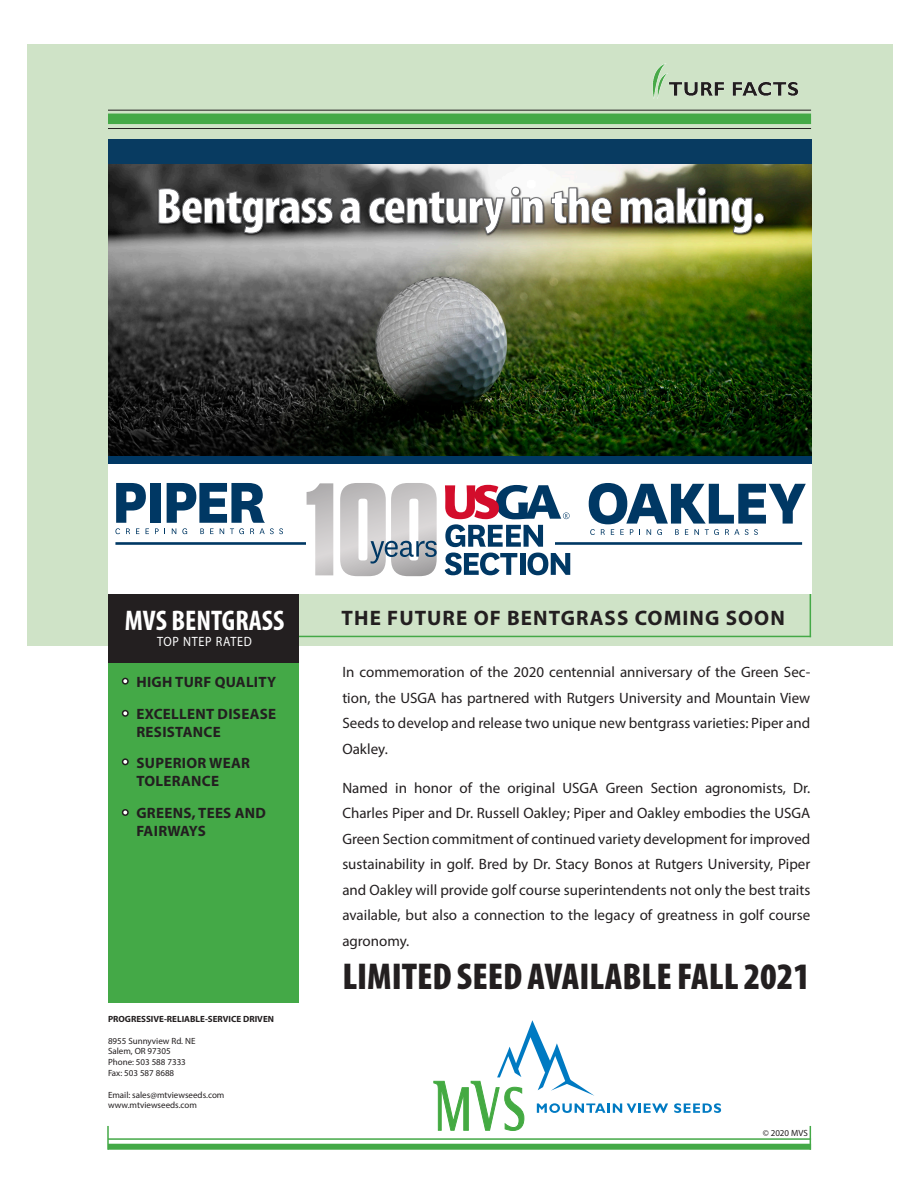
<style>
.page{position:relative;width:918px;height:1188px;background:#fff}
.page>*{position:absolute;margin:0;border:0;box-sizing:border-box;transform-origin:0 0}
.t1{font:900 condensed 50.85px "Myriad Pro";letter-spacing:-.025em;color:#fff}
.t2{font:900 condensed 37.5px "Myriad Pro";color:#231f20}
.t3{font:700 condensed 28.5px "Myriad Pro";color:#fff}
.t4{font:700 21px "Myriad Pro";letter-spacing:.05em;color:#231f20}
.t5{font:15px/25.5px "Myriad Pro";color:#231f20;text-align:justify}
.t6{font:700 15px/18px "Myriad Pro";letter-spacing:.02em;color:#231f20}
.t7{font:13.5px "Myriad Pro";letter-spacing:.06em;color:#fff;scale:.9 1}
.t8{font:9px/10.8px "Myriad Pro";color:#231f20}
.t9{font:700 9px "Myriad Pro";color:#231f20}
</style>
<div class="page">
<div style="left:27px;top:44px;width:865px;height:602px;background:#cfe3c7"></div>
<img style="left:652px;top:63px;width:147px;height:36px">
<hr style="left:290px;top:636px;width:521px;height:1px;background:#44a947">
<hr style="left:810px;top:590px;width:1px;height:47px;background:#44a947">
<div style="left:108px;top:594px;width:190px;height:69px;background:#231f20"></div>
<div style="left:108px;top:663px;width:190px;height:339px;background:#44a947"></div>
<hr style="left:108px;top:110px;width:703px;height:1px;background:#231f20">
<hr style="left:108px;top:128px;width:703px;height:1px;background:#231f20">
<div style="left:108px;top:114px;width:703px;height:10px;background:#44a947"></div>
<div style="left:108px;top:1144px;width:703px;height:6px;background:#44a947"></div>
<hr style="left:108px;top:1138px;width:703px;height:2px;background:#44a947">
<hr style="left:107px;top:1126px;width:2px;height:24px;background:#44a947">
<svg style="left:810px;top:1126px;width:1px;height:24px"></svg>
<div style="left:122px;top:678px;width:7px;height:7px;border:2px solid #231f20;border-radius:50%"></div>
<div style="left:122px;top:710px;width:7px;height:7px;border:2px solid #231f20;border-radius:50%"></div>
<div style="left:122px;top:758px;width:7px;height:7px;border:2px solid #231f20;border-radius:50%"></div>
<div style="left:122px;top:809px;width:7px;height:7px;border:2px solid #231f20;border-radius:50%"></div>
<svg style="left:674px;top:1103px;width:47px;height:10px"></svg>
<svg style="left:434px;top:1020px;width:234px;height:111px"></svg>
<div style="left:108px;top:162px;width:703px;height:432px;background:#fff"></div>
<img style="left:108px;top:164px;width:703px;height:292px">
<img style="left:115px;top:178px;width:693px;height:94px">
<svg style="left:158px;top:188px;width:175px;height:46px"></svg>
<svg style="left:340px;top:197px;width:21px;height:27px"></svg>
<svg style="left:369px;top:191px;width:136px;height:44px"></svg>
<svg style="left:511px;top:187px;width:33px;height:37px"></svg>
<svg style="left:551px;top:187px;width:61px;height:37px"></svg>
<svg style="left:620px;top:187px;width:133px;height:47px"></svg>
<div style="left:754px;top:213px;width:10px;height:11px;border:1px solid #6c6d70;border-radius:50%"></div>
<div style="left:108px;top:456px;width:703px;height:8px;background:#003864"></div>
<div style="left:150px;top:483px;width:11px;height:40px;background:#003864"></div>
<svg style="left:115px;top:483px;width:34px;height:51px"></svg>
<svg style="left:155px;top:528px;width:4px;height:6px"></svg>
<svg style="left:166px;top:483px;width:117px;height:51px"></svg>
<hr style="left:115px;top:542px;width:687px;height:3px;background:#003864">
<svg style="left:589px;top:483px;width:217px;height:52px"></svg>
<div style="left:306px;top:534px;width:249px;height:16px;background:#fff"></div>
<svg style="left:307px;top:483px;width:26px;height:92px"></svg>
<svg style="left:340px;top:483px;width:97px;height:93px"></svg>
<svg style="left:445px;top:553px;width:72px;height:22px"></svg>
<div style="left:520px;top:553px;width:5px;height:22px;background:#003864"></div>
<svg style="left:528px;top:553px;width:42px;height:22px"></svg>
<svg style="left:445px;top:485px;width:125px;height:62px"></svg>
<div style="left:108px;top:139px;width:703px;height:25px;background:#083b61"></div>
<p class="t1" style="left:156px;top:174px;width:611px">Bentgrass a century in the making.</p>
<p class="t3" style="left:125px;top:602px;width:161px">MVS BENTGRASS</p>
<p class="t7" style="left:157px;top:633px;width:107px">TOP NTEP RATED</p>
<p class="t6" style="left:136px;top:672px;width:141px">HIGH TURF QUALITY</p>
<p class="t6" style="left:136px;top:704px;width:141px">EXCELLENT DISEASE<br>RESISTANCE</p>
<p class="t6" style="left:136px;top:753px;width:115px">SUPERIOR WEAR<br>TOLERANCE</p>
<p class="t6" style="left:136px;top:803px;width:131px">GREENS, TEES AND<br>FAIRWAYS</p>
<p class="t9" style="left:108px;top:1013px;width:168px">PROGRESSIVE-RELIABLE-SERVICE DRIVEN</p>
<p class="t8" style="left:108px;top:1035px;width:89px">8955 Sunnyview Rd. NE</p>
<p class="t8" style="left:108px;top:1046px;width:79px">Salem, OR 97305<br>Phone: 503 588 7333</p>
<p class="t8" style="left:108px;top:1068px;width:68px">Fax: 503 587 8688</p>
<p class="t8" style="left:108px;top:1089px;width:118px">Email: sales@mtviewseeds.com</p>
<p class="t8" style="left:108px;top:1100px;width:91px">www.mtviewseeds.com</p>
<p class="t4" style="left:342px;top:604px;width:445px">THE FUTURE OF BENTGRASS COMING SOON</p>
<p class="t5" style="left:342px;top:659px;width:469px">In commemoration of the 2020 centennial anniversary of the Green Sec&shy;tion, the USGA has partnered with Rutgers University and Mountain View Seeds to develop and release two unique new bentgrass varieties: Piper and Oakley.</p>
<p class="t5" style="left:342px;top:775px;width:470px">Named in honor of the original USGA Green Section agronomists, Dr.<br>Charles Piper and Dr. Russell Oakley; Piper and Oakley embodies the USGA Green Section commitment of continued variety development for improved sustainability in golf. Bred by Dr. Stacy Bonos at Rutgers University, Piper and Oakley will provide golf course superintendents not only the best traits available, but also a connection to the legacy of greatness in golf course agronomy.</p>
<p class="t2" style="left:342px;top:953px;width:469px">LIMITED SEED AVAILABLE FALL 2021</p>
<p class="t8" style="left:763px;top:1128px;width:47px">© 2020 MVS</p>
</div>
